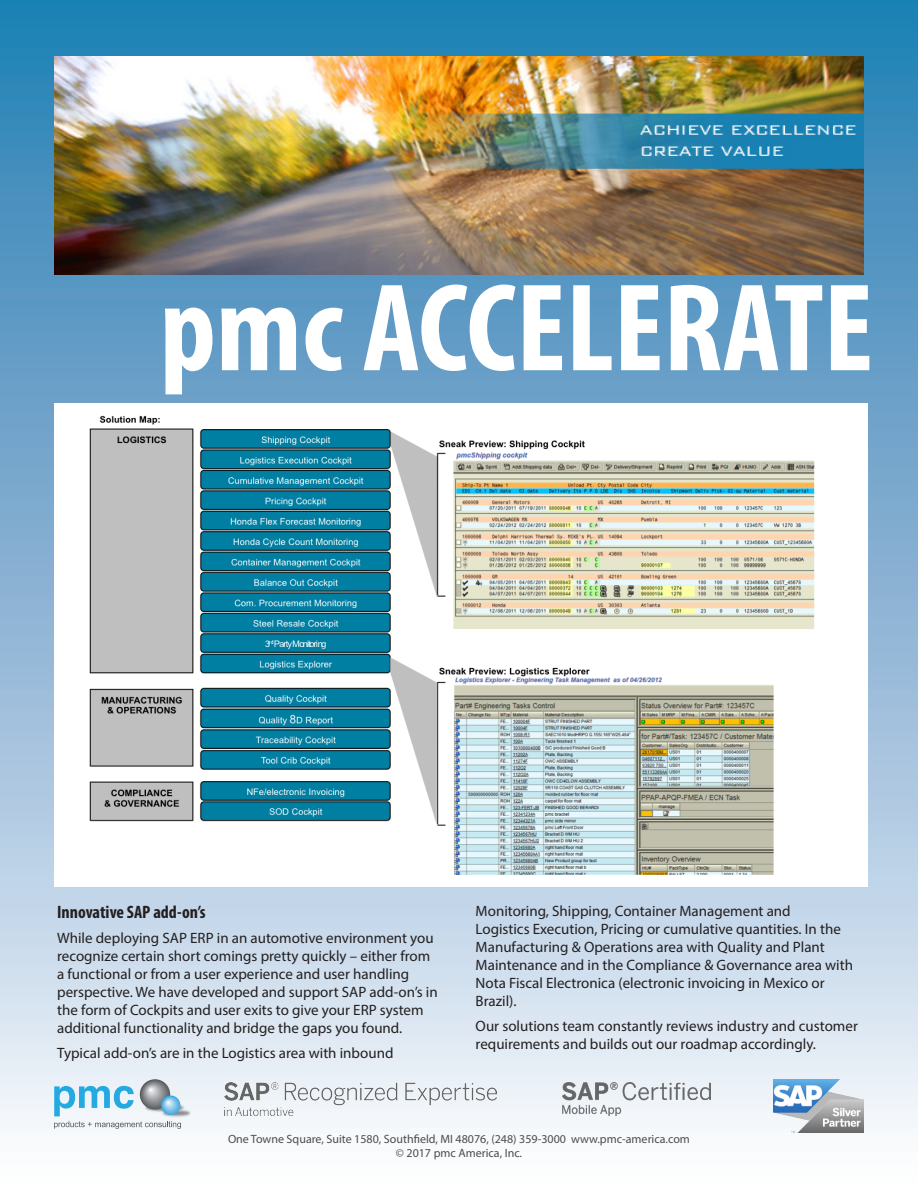
<style>
.page{position:relative;width:918px;height:1188px;background:#fff}
.page>*{position:absolute;margin:0;border:0;box-sizing:border-box;transform-origin:0 0}
.t1{font:700 condensed 126px "Myriad Pro";color:#fff}
.PAR-head{font:700 condensed 18px "Myriad Pro";color:#231f20}
.Body{font:15px/18px "Myriad Pro";color:#231f20}
.t2{font:12px/14.4px "Myriad Pro";color:#4b4c4d;text-align:center}
</style>
<div class="page">
<div style="left:1px;top:0;width:917px;height:1188px;background:linear-gradient(to bottom,#217ab1,#fcf6fc)"></div>
<img style="left:123px;top:1082px;width:67px;height:52px">
<img style="left:140px;top:1088px;width:50px;height:46px">
<svg style="left:54px;top:1086px;width:127px;height:43px"></svg>
<svg style="left:140px;top:1079px;width:30px;height:31px"></svg>
<svg style="left:161px;top:1095px;width:19px;height:20px"></svg>
<img style="left:773px;top:1079px;width:91px;height:54px">
<img style="left:225px;top:1083px;width:272px;height:32px">
<img style="left:563px;top:1082px;width:147px;height:33px">
<img style="left:54px;top:56px;width:810px;height:218px">
<div style="left:54px;top:403px;width:813px;height:484px;background:#fff"></div>
<img style="left:89px;top:415px;width:726px;height:460px">
<p class="t1" style="left:160px;top:250px;width:715px">pmc ACCELERATE</p>
<p class="PAR-head" style="left:57px;top:901px;width:150px">Innovative SAP add-on’s</p>
<p class="Body" style="left:57px;top:928px;width:382px">While deploying SAP ERP in an automotive environment you recognize certain short comings pretty quickly – either from a functional or from a user experience and user handling perspective. We have developed and support SAP add-on’s in the form of Cockpits and user exits to give your ERP system additional functionality and bridge the gaps you found.</p>
<p class="Body" style="left:57px;top:1043px;width:338px">Typical add-on’s are in the Logistics area with inbound</p>
<p class="Body" style="left:476px;top:901px;width:379px">Monitoring, Shipping, Container Management and<br>Logistics Execution, Pricing or cumulative quantities. In the Manufacturing &amp; Operations area with Quality and Plant Maintenance and in the Compliance &amp; Governance area with Nota Fiscal Electronica (electronic invoicing in Mexico or Brazil).</p>
<p class="Body" style="left:476px;top:1016px;width:384px">Our solutions team constantly reviews industry and customer requirements and builds out our roadmap accordingly.</p>
<p class="t2" style="left:228px;top:1132px;width:463px">One Towne Square, Suite 1580, Southfield, MI 48076, (248) 359-3000 www.pmc-america.com © 2017 pmc America, Inc.</p>
</div>
